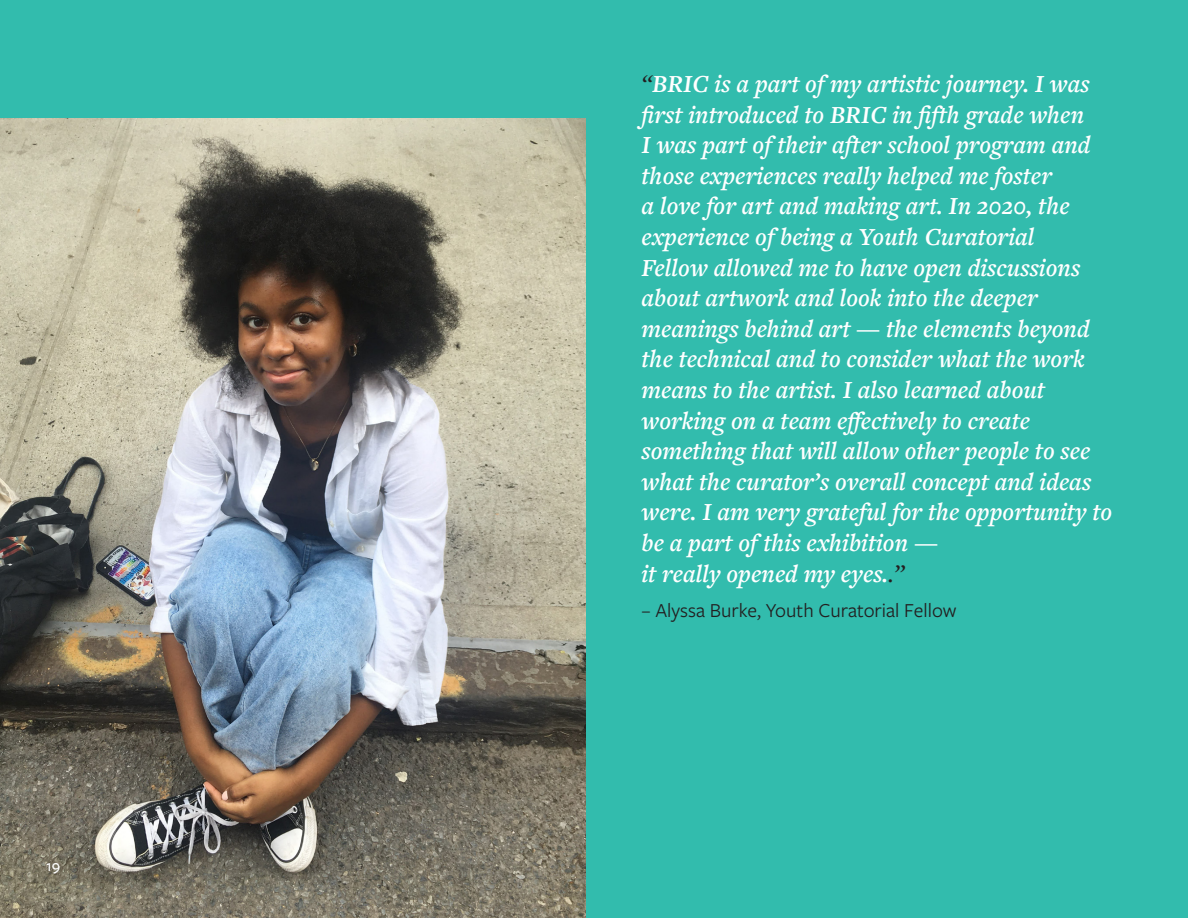
<style>
.page{position:relative;width:1188px;height:918px;background:#32bcad}
.page>*{position:absolute;margin:0;border:0;box-sizing:border-box;transform-origin:0 0}
.t1{font:italic 600 25.5px/30.6px "Freight Text Pro";color:#fff}
.t2{font:20.55px "Freight Sans Pro";color:#231f20}
.t3{font:500 16.5px "Freight Sans Pro";color:#fff}
.s1{font-weight:400;color:#231f20}
</style>
<div class="page">
<img style="left:0;top:119px;width:585px;height:799px">
<p class="t3" style="left:46px;top:854px;width:16px">19</p>
<p class="t1" style="left:642px;top:68px;width:472px"><span class="s1">“</span>BRIC is a part of my artistic journey. I was first introduced to BRIC in fifth grade when<br>I was part of their after school program and those experiences really helped me foster<br>a love for art and making art. In 2020, the experience of being a Youth Curatorial<br>Fellow allowed me to have open discussions about artwork and look into the deeper meanings behind art — the elements beyond the technical and to consider what the work means to the artist. I also learned about working on a team effectively to create something that will allow other people to see what the curator’s overall concept and ideas were. I am very grateful for the opportunity to be a part of this exhibition —<br>it really opened my eyes.<span class="s1">.”</span></p>
<p class="t2" style="left:642px;top:597px;width:316px">– Alyssa Burke, Youth Curatorial Fellow</p>
</div>
